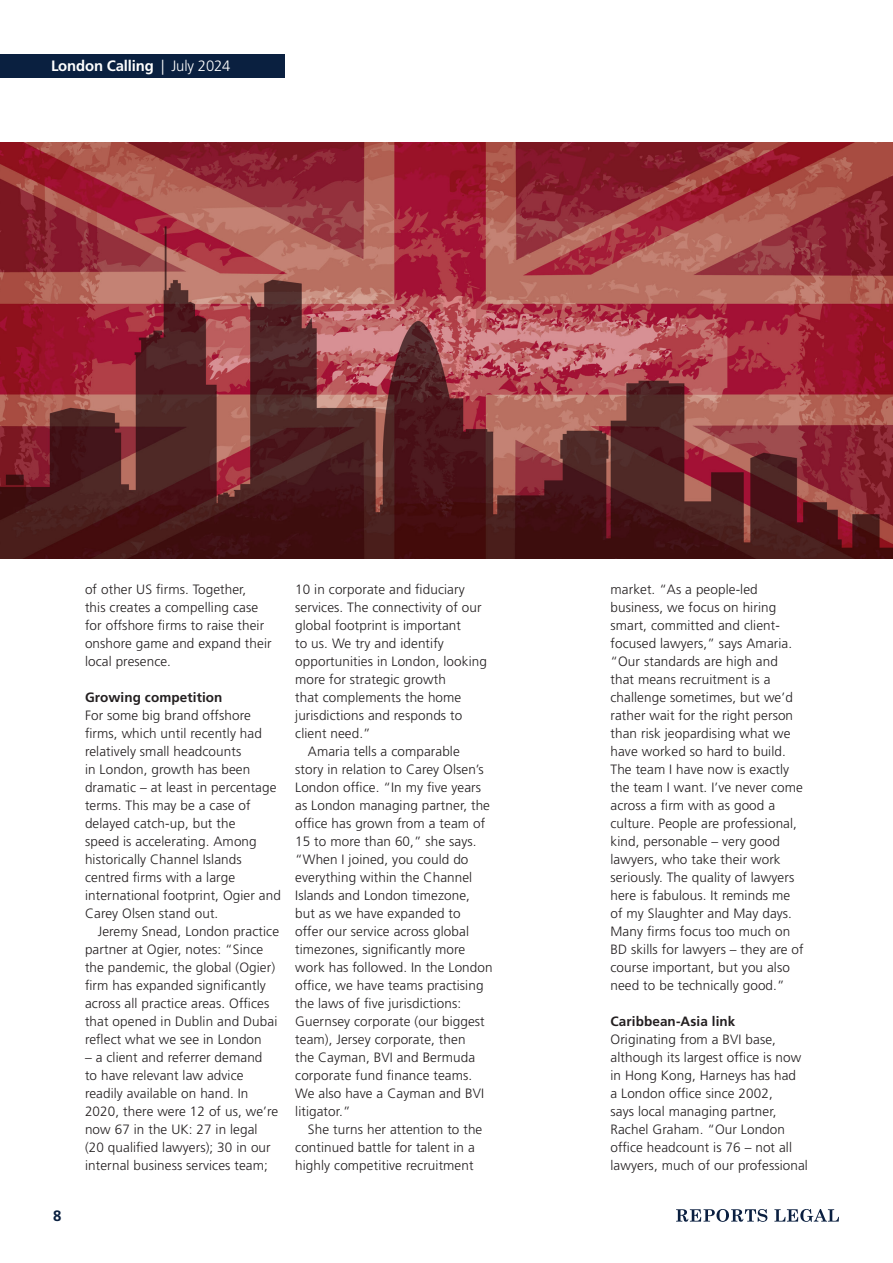
<style>
.page{position:relative;width:893px;height:1263px;background:#fff}
.page>*{position:absolute;margin:0;border:0;box-sizing:border-box;transform-origin:0 0}
.t1{font:700 15px "Frutiger LT Std";letter-spacing:-.01em;color:#fff}
.t2{font:700 15px "Frutiger LT Std";color:#0a2040}
.Par_no_indent{font:300 13.5px/18px "Frutiger LT Std";letter-spacing:.01em;color:#231f20}
.Crosshead{font:700 13.5px "Frutiger LT Std";letter-spacing:.01em;color:#231f20}
.s1{font-weight:300}
</style>
<div class="page">
<div style="left:0;top:54px;width:285px;height:23px;background:#0a2040"></div>
<svg style="left:676px;top:1209px;width:91px;height:13px"></svg>
<svg style="left:774px;top:1209px;width:65px;height:13px"></svg>
<img style="left:0;top:142px;width:893px;height:416px">
<p class="t1" style="left:51px;top:57px;width:181px">London Calling <span class="s1">| July 2024</span></p>
<p class="t2" style="left:53px;top:1207px;width:10px">8</p>
<p class="Par_no_indent" style="left:85px;top:581px;width:188px">of other US firms. Together,<br>this creates a compelling case for offshore firms to raise their onshore game and expand their local presence.</p>
<p class="Crosshead" style="left:85px;top:689px;width:139px">Growing competition</p>
<p class="Par_no_indent" style="left:85px;top:707px;width:197px">For some big brand offshore firms, which until recently had relatively small headcounts<br>in London, growth has been dramatic – at least in percentage terms. This may be a case of delayed catch-up, but the<br>speed is accelerating. Among historically Channel Islands centred firms with a large international footprint, Ogier and<br>Carey Olsen stand out.</p>
<p class="Par_no_indent" style="left:85px;top:923px;width:196px;text-indent:13px">Jeremy Snead, London practice partner at Ogier, notes: “Since the pandemic, the global (Ogier) firm has expanded significantly across all practice areas. Offices that opened in Dublin and Dubai reflect what we see in London</p>
<p class="Par_no_indent" style="left:85px;top:1049px;width:195px">– a client and referrer demand<br>to have relevant law advice readily available on hand. In<br>2020, there were 12 of us, we’re now 67 in the UK: 27 in legal (20 qualified lawyers); 30 in our internal business services team;</p>
<p class="Par_no_indent" style="left:295px;top:581px;width:193px">10 in corporate and fiduciary services. The connectivity of our global footprint is important<br>to us. We try and identify opportunities in London, looking more for strategic growth<br>that complements the home jurisdictions and responds to client need.”</p>
<p class="Par_no_indent" style="left:295px;top:743px;width:199px;text-indent:13px">Amaria tells a comparable<br>story in relation to Carey Olsen’s<br>London office. “In my five years as London managing partner, the office has grown from a team of<br>15 to more than 60,” she says. “When I joined, you could do everything within the Channel<br>Islands and London timezone, but as we have expanded to<br>offer our service across global timezones, significantly more work has followed. In the London office, we have teams practising the laws of five jurisdictions:<br>Guernsey corporate (our biggest team), Jersey corporate, then<br>the Cayman, BVI and Bermuda corporate fund finance teams.<br>We also have a Cayman and BVI litigator.”</p>
<p class="Par_no_indent" style="left:295px;top:1121px;width:189px;text-indent:13px">She turns her attention to the continued battle for talent in a highly competitive recruitment</p>
<p class="Par_no_indent" style="left:610px;top:581px;width:195px">market. “As a people-led business, we focus on hiring smart, committed and client&shy;focused lawyers,” says Amaria. “Our standards are high and that means recruitment is a challenge sometimes, but we’d rather wait for the right person than risk jeopardising what we have worked so hard to build.<br>The team I have now is exactly the team I want. I’ve never come across a firm with as good a culture. People are professional, kind, personable – very good lawyers, who take their work seriously. The quality of lawyers here is fabulous. It reminds me of my Slaughter and May days.<br>Many firms focus too much on<br>BD skills for lawyers – they are of course important, but you also need to be technically good.”</p>
<p class="Crosshead" style="left:610px;top:1013px;width:126px">Caribbean-Asia link</p>
<p class="Par_no_indent" style="left:610px;top:1031px;width:199px">Originating from a BVI base, although its largest office is now in Hong Kong, Harneys has had<br>a London office since 2002,<br>says local managing partner,<br>Rachel Graham. “Our London office headcount is 76 – not all lawyers, much of our professional</p>
</div>
